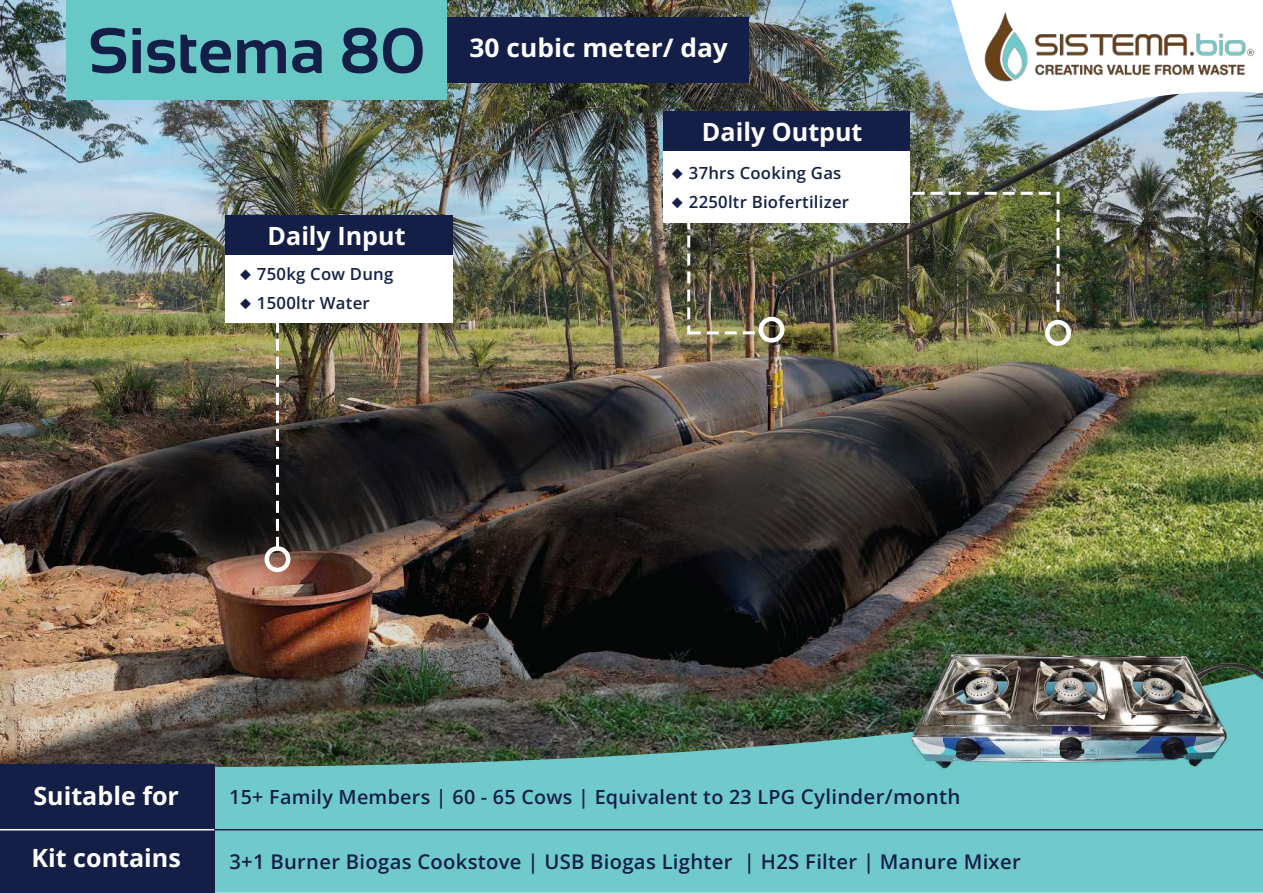
<style>
.page{position:relative;width:1263px;height:893px;background:#fff}
.page>*{position:absolute;margin:0;border:0;box-sizing:border-box;transform-origin:0 0}
.t1{font:700 64.5px "Sansation";color:#141f48}
.t2{font:700 25.5px "Open Sans";color:#fff}
.t3{font:700 25.05px "Open Sans";color:#fff}
.t4{font:600 20.25px "Open Sans";letter-spacing:.015em;color:#141f48}
.t5{font:600 19.5px "Open Sans";letter-spacing:.015em;color:#141f48}
.t6{font:600 16.8px "Open Sans";letter-spacing:.015em;color:#142247}
.t7{font:600 16.65px "Open Sans";letter-spacing:.015em;color:#142247}
.s1{font-family:"Montserrat";font-weight:300;font-size:19.5px;color:#141f48}
.s2{font-size:16.65px}
.s3{font-size:20.25px}
</style>
<div class="page">
<img style="left:0;top:0;width:1262px;height:672px">
<svg style="left:0;top:672px;width:1263px;height:221px;background:#669f9a"></svg>
<div style="left:447px;top:17px;width:302px;height:66px;background:#141f48"></div>
<div style="left:663px;top:111px;width:246px;height:99px;background:#141f48"></div>
<div style="left:663px;top:151px;width:246px;height:72px;background:#fff"></div>
<div style="left:67px;top:0;width:380px;height:99px;background:#68c8c6"></div>
<div style="left:1045px;top:320px;width:26px;height:26px;border:4px solid #fff;border-radius:50%"></div>
<div style="left:758px;top:317px;width:26px;height:26px;border:4px solid #fff;border-radius:50%"></div>
<div style="left:265px;top:546px;width:25px;height:26px;border:4px solid #fff;border-radius:50%"></div>
<div style="left:0;top:830px;width:214px;height:63px;background:#141f48"></div>
<div style="left:225px;top:215px;width:227px;height:99px;background:#141f48"></div>
<div style="left:225px;top:255px;width:227px;height:67px;background:#fff"></div>
<div style="left:0;top:764px;width:214px;height:66px;background:#141f48"></div>
<img style="left:914px;top:192px;width:145px;height:127px">
<img style="left:687px;top:223px;width:67px;height:111px">
<svg style="left:276px;top:322px;width:3px;height:229px"></svg>
<hr style="left:205px;top:829px;width:1057px;height:1px;background:#141f48">
<hr style="left:0;top:829px;width:214px;height:1px;background:#fff">
<svg style="left:951px;top:0;width:312px;height:120px"></svg>
<img style="left:985px;top:2px;width:278px;height:87px">
<img style="left:904px;top:626px;width:358px;height:147px">
<h1 class="t1" style="left:88px;top:15px;width:339px">Sistema 80</h1>
<p class="t3" style="left:268px;top:218px;width:139px">Daily Input</p>
<p class="t7" style="left:240px;top:263px;width:155px"><span class="s1">◆</span> 750kg Cow Dung</p>
<p class="t7" style="left:240px;top:291px;width:132px"><span class="s1">◆</span> 1500ltr Water</p>
<p class="t2" style="left:470px;top:30px;width:260px">30 cubic meter/ day</p>
<p class="t3" style="left:702px;top:114px;width:162px">Daily Output</p>
<p class="t7" style="left:672px;top:162px;width:171px"><span class="s1">◆</span> 37hrs Cooking Gas</p>
<p class="t6" style="left:672px;top:190px;width:179px"><span class="s1">◆</span> <span class="s2">2250ltr</span> Biofertilizer</p>
<p class="t3" style="left:33px;top:778px;width:147px">Suitable for</p>
<p class="t5" style="left:229px;top:783px;width:733px">15+ Family Members | 60 - 65 Cows | Equivalent to 23 LPG <span class="s3">Cylinder/month</span></p>
<p class="t3" style="left:32px;top:840px;width:151px">Kit contains</p>
<p class="t4" style="left:229px;top:847px;width:793px">3+1 Burner Biogas Cookstove | USB Biogas Lighter | H2S Filter | Manure Mixer</p>
</div>
